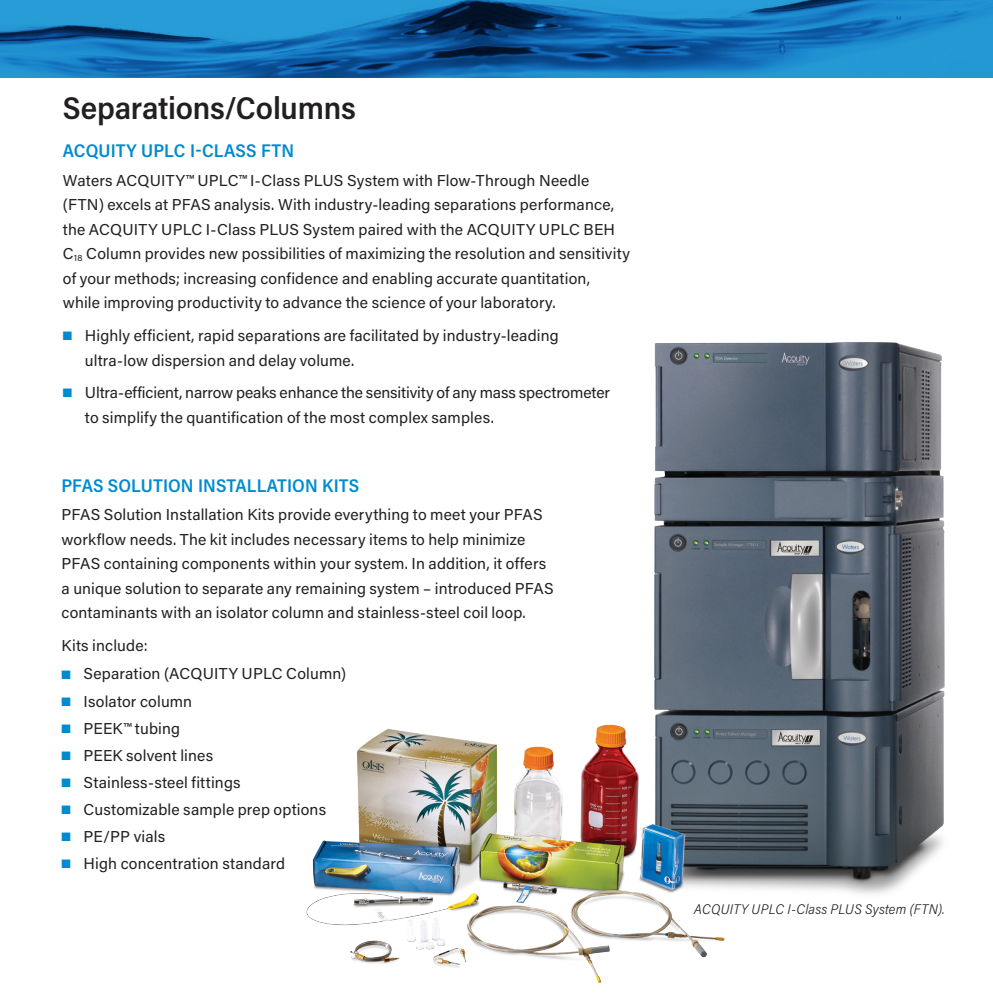
<style>
.page{position:relative;width:993px;height:1008px;background:#fff}
.page>*{position:absolute;margin:0;border:0;box-sizing:border-box;transform-origin:0 0}
.t1{font:600 31.5px "Acumin Pro Semi Cond";letter-spacing:-.005em;color:#231f20}
.t2{font:600 18.38px "Acumin Pro Semi Cond";letter-spacing:.005em;color:#008bcf}
.t3{font:15.75px/24.5px "Acumin Pro";letter-spacing:.01em;color:#231f20}
.t4{font:italic 300 14px "Acumin Pro Semi Cond";letter-spacing:.015em;color:#231f20}
.s1{color:#008bcf}
</style>
<div class="page">
<hr style="left:0;top:932px;width:1px;height:76px;background:#008bcf">
<img style="left:654px;top:342px;width:291px;height:552px">
<img style="left:306px;top:717px;width:422px;height:266px">
<svg style="left:0;top:0;width:992px;height:78px;background:#1875b4"></svg>
<h1 class="t1" style="left:63px;top:86px;width:294px">Separations/Columns</h1>
<p class="t2" style="left:63px;top:138px;width:233px">ACQUITY UPLC I-CLASS FTN</p>
<p class="t3" style="left:63px;top:167px;width:568px">Waters ACQUITY™ UPLC™ I-Class PLUS System with Flow-Through Needle (FTN) excels at PFAS analysis. With industry-leading separations performance, the ACQUITY UPLC I-Class PLUS System paired with the ACQUITY UPLC BEH C<sub>18</sub> Column provides new possibilities of maximizing the resolution and sensitivity of your methods; increasing confidence and enabling accurate quantitation, while improving productivity to advance the science of your laboratory.</p>
<p class="t3" style="left:85px;top:323px;width:475px;text-indent:-22px"><span class="s1">■</span> Highly efficient, rapid separations are facilitated by industry-leading ultra-low dispersion and delay volume.</p>
<p class="t3" style="left:85px;top:380px;width:526px;text-indent:-22px"><span class="s1">■</span> Ultra-efficient, narrow peaks enhance the sensitivity of any mass spectrometer to simplify the quantification of the most complex samples.</p>
<p class="t2" style="left:61px;top:472px;width:299px">PFAS SOLUTION INSTALLATION KITS</p>
<p class="t3" style="left:61px;top:502px;width:493px">PFAS Solution Installation Kits provide everything to meet your PFAS workflow needs. The kit includes necessary items to help minimize PFAS containing components within your system. In addition, it offers a unique solution to separate any remaining system – introduced PFAS contaminants with an isolator column and stainless-steel coil loop.</p>
<p class="t3" style="left:61px;top:633px;width:88px">Kits include:</p>
<p class="t3" style="left:61px;top:661px;width:286px"><span class="s1">■</span> Separation (ACQUITY UPLC Column)</p>
<p class="t3" style="left:61px;top:688px;width:132px"><span class="s1">■</span> Isolator column</p>
<p class="t3" style="left:61px;top:715px;width:120px"><span class="s1">■</span> PEEK™ tubing</p>
<p class="t3" style="left:61px;top:742px;width:153px"><span class="s1">■</span> PEEK solvent lines</p>
<p class="t3" style="left:61px;top:770px;width:181px"><span class="s1">■</span> Stainless-steel fittings</p>
<p class="t3" style="left:61px;top:797px;width:266px"><span class="s1">■</span> Customizable sample prep options</p>
<p class="t3" style="left:61px;top:824px;width:105px"><span class="s1">■</span> PE/PP vials</p>
<p class="t3" style="left:61px;top:851px;width:225px"><span class="s1">■</span> High concentration standard</p>
<p class="t4" style="left:693px;top:899px;width:252px">ACQUITY UPLC I-Class PLUS System (FTN).</p>
</div>
